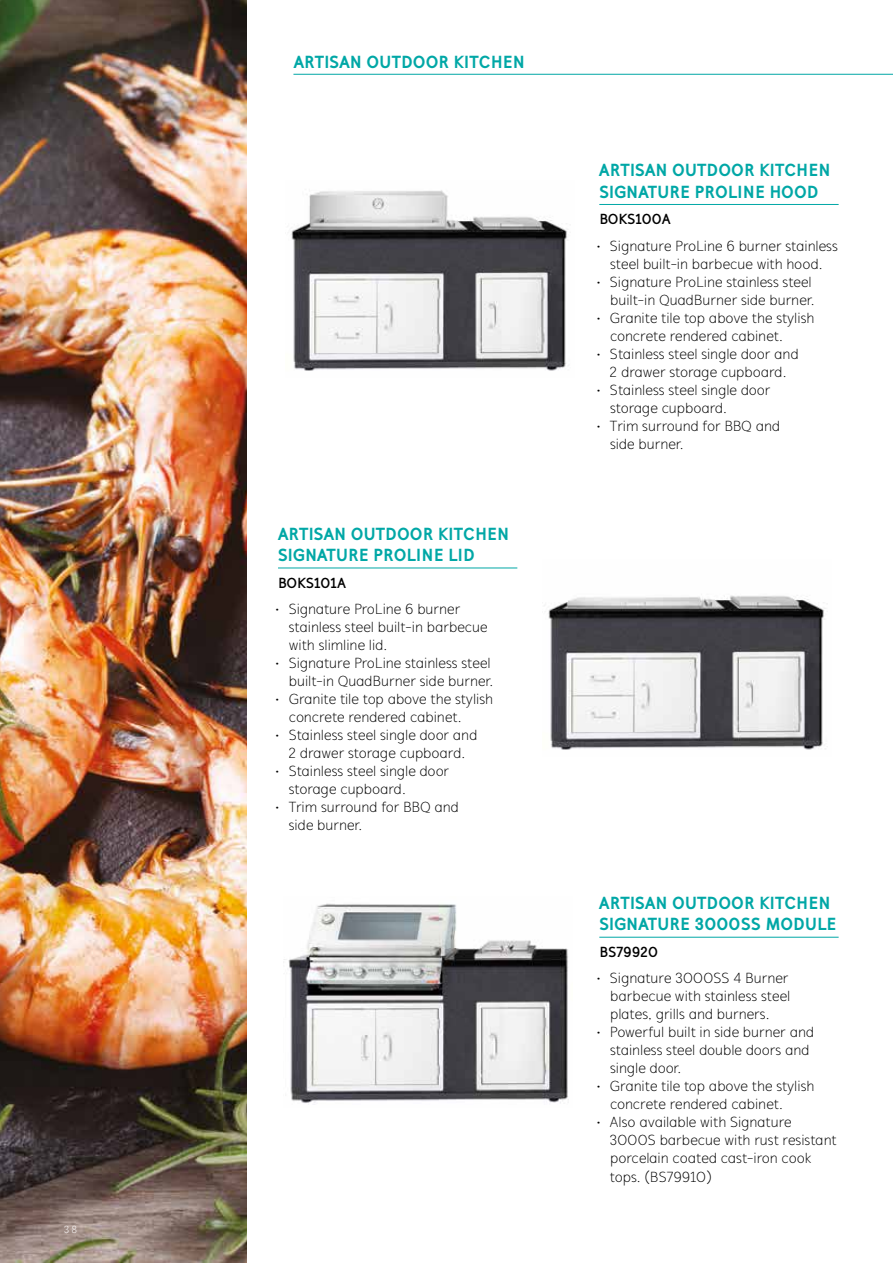
<style>
.page{position:relative;width:893px;height:1263px;background:#fff}
.page>*{position:absolute;margin:0;border:0;box-sizing:border-box;transform-origin:0 0}
.t1{font:800 18px/21.6px "Mucho Sans";color:#00a7a6}
.t2{font:300 15px/18px "Mucho Sans";letter-spacing:-.005em;color:#000}
.t3{font:700 15px "Mucho Sans";letter-spacing:-.01em;color:#000}
.t4{font:300 10.5px "Mucho Sans";color:#fff}
</style>
<div class="page">
<img style="left:284px;top:903px;width:285px;height:202px">
<img style="left:291px;top:190px;width:278px;height:181px">
<img style="left:544px;top:595px;width:282px;height:155px">
<hr style="left:599px;top:937px;width:240px;height:1px;background:#00a7a6">
<hr style="left:278px;top:568px;width:239px;height:1px;background:#00a7a6">
<hr style="left:599px;top:204px;width:240px;height:1px;background:#00a7a6">
<img style="left:0;top:0;width:247px;height:1263px">
<hr style="left:293px;top:74px;width:600px;height:1px;background:#00a7a6">
<p class="t4" style="left:64px;top:1224px;width:15px">38</p>
<p class="t1" style="left:293px;top:51px;width:233px">ARTISAN OUTDOOR KITCHEN</p>
<p class="t1" style="left:278px;top:523px;width:233px">ARTISAN OUTDOOR KITCHEN<br>SIGNATURE PROLINE LID</p>
<p class="t3" style="left:278px;top:574px;width:69px">BOKS101A</p>
<p class="t2" style="left:289px;top:600px;width:200px;text-indent:-13px">• Signature ProLine 6 burner stainless steel built-in barbecue with slimline lid.</p>
<p class="t2" style="left:276px;top:654px;width:219px;text-align:right">• Signature ProLine stainless steel built-in QuadBurner side burner.</p>
<p class="t2" style="left:289px;top:690px;width:206px;text-indent:-13px">• Granite tile top above the stylish concrete rendered cabinet.</p>
<p class="t2" style="left:276px;top:726px;width:203px;text-align:center">• Stainless steel single door and<br>2 drawer storage cupboard.</p>
<p class="t2" style="left:289px;top:762px;width:162px;text-indent:-13px">• Stainless steel single door storage cupboard.</p>
<p class="t2" style="left:289px;top:798px;width:172px;text-indent:-13px">• Trim surround for BBQ and side burner.</p>
<p class="t1" style="left:599px;top:159px;width:233px">ARTISAN OUTDOOR KITCHEN<br>SIGNATURE PROLINE HOOD</p>
<p class="t3" style="left:599px;top:210px;width:73px">BOKS100A</p>
<p class="t2" style="left:597px;top:237px;width:242px;text-align:center">• Signature ProLine 6 burner stainless steel built-in barbecue with hood.</p>
<p class="t2" style="left:597px;top:273px;width:219px;text-align:right">• Signature ProLine stainless steel built-in QuadBurner side burner.</p>
<p class="t2" style="left:610px;top:309px;width:206px;text-indent:-13px">• Granite tile top above the stylish concrete rendered cabinet.</p>
<p class="t2" style="left:597px;top:345px;width:203px;text-align:center">• Stainless steel single door and<br>2 drawer storage cupboard.</p>
<p class="t2" style="left:610px;top:381px;width:162px;text-indent:-13px">• Stainless steel single door storage cupboard.</p>
<p class="t2" style="left:610px;top:417px;width:172px;text-indent:-13px">• Trim surround for BBQ and side burner.</p>
<p class="t1" style="left:599px;top:892px;width:239px">ARTISAN OUTDOOR KITCHEN<br>SIGNATURE 3000SS MODULE</p>
<p class="t3" style="left:599px;top:943px;width:60px">BS79920</p>
<p class="t2" style="left:610px;top:969px;width:182px;text-align:justify;text-indent:-13px">• Signature 3000SS 4 Burner barbecue with stainless steel plates, grills and burners.</p>
<p class="t2" style="left:610px;top:1023px;width:206px;text-indent:-13px">• Powerful built in side burner and stainless steel double doors and single door.</p>
<p class="t2" style="left:610px;top:1077px;width:206px;text-indent:-13px">• Granite tile top above the stylish concrete rendered cabinet.</p>
<p class="t2" style="left:610px;top:1113px;width:228px;text-indent:-13px">• Also available with Signature<br>3000S barbecue with rust resistant porcelain coated cast-iron cook tops. (BS79910)</p>
</div>
